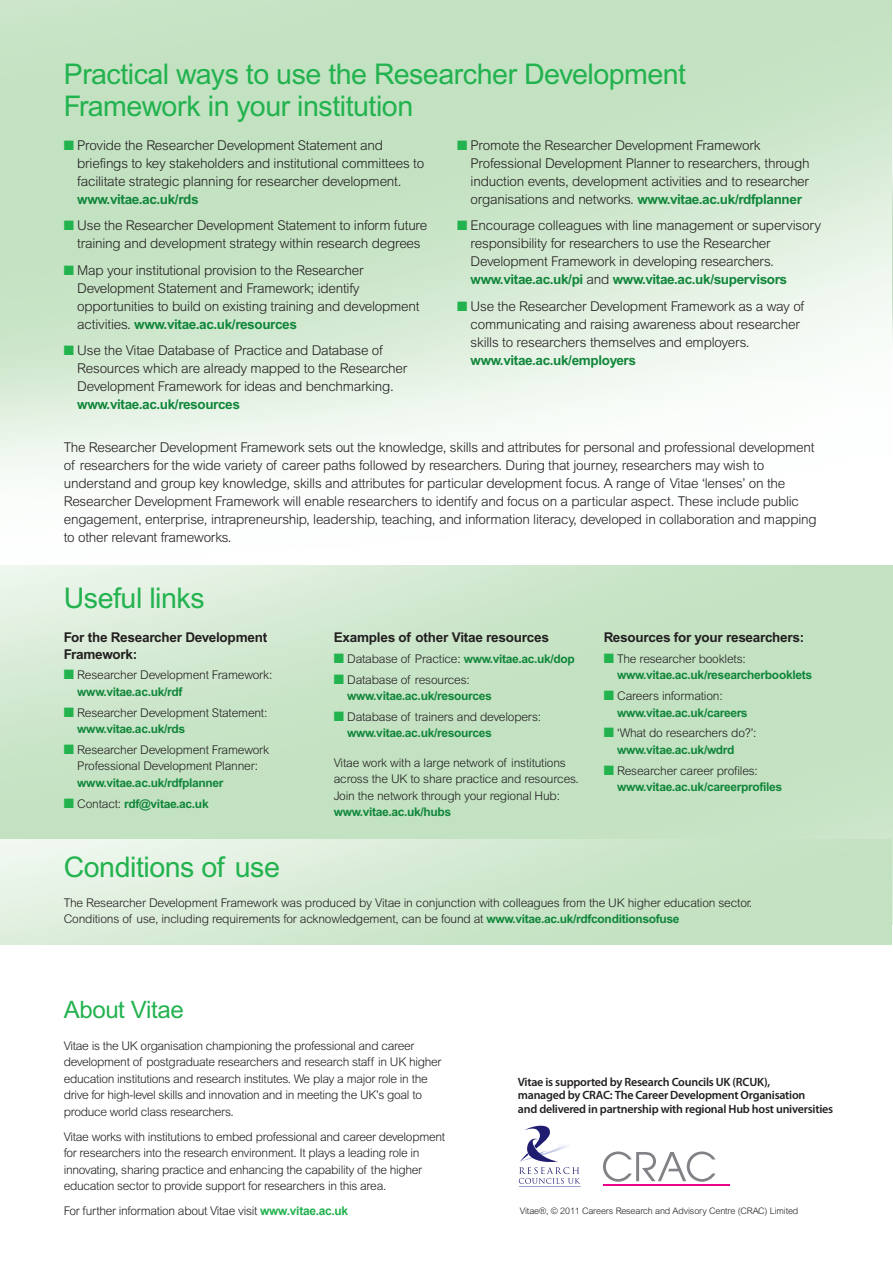
<style>
.page{position:relative;width:893px;height:1263px;background:#fff}
.page>*{position:absolute;margin:0;border:0;box-sizing:border-box;transform-origin:0 0}
.t1{font:28.5px/31.5px "Arial";letter-spacing:-.015em;color:#22b24e}
.t2{font:24px "Arial";letter-spacing:-.015em;color:#22b24e}
.t3{font:300 13.5px/18px "Arial";letter-spacing:-.015em;color:#231f20}
.t4{font:700 13.5px/16.5px "Arial";letter-spacing:-.015em;color:#231f20}
.t5{font:700 13.5px "Arial";letter-spacing:-.025em;color:#10863a}
.t6{font:300 12px/16.5px "Arial";letter-spacing:-.025em;color:#231f20}
.t7{font:700 12px/16.5px "Arial";letter-spacing:-.025em;color:#10863a}
.t8{font:600 12px/13.5px "Myriad Pro";letter-spacing:-.02em;color:#231f20}
.t9{font:300 9px "Arial";letter-spacing:-.015em;color:#231f20}
.s1{color:#22b24e}
.s2{font-weight:700;color:#10863a}
.s3{font-weight:300;color:#231f20}
.s4{font-weight:700;color:#22b24e}
</style>
<div class="page">
<img style="left:892px;top:169px;width:1px;height:171px">
<hr style="left:519px;top:1186px;width:61px;height:1px;background:#838fc7">
<svg style="left:519px;top:1126px;width:61px;height:58px"></svg>
<hr style="left:603px;top:1185px;width:126px;height:1px;background:#ed028c">
<svg style="left:603px;top:1151px;width:112px;height:31px"></svg>
<img style="left:0;top:840px;width:892px;height:105px">
<h1 class="t1" style="left:64px;top:61px;width:624px">Practical ways to use the Researcher Development<br>Framework in your institution</h1>
<p class="t3" style="left:77px;top:137px;width:348px;text-indent:-13px"><span class="s1">■</span> Provide the Researcher Development Statement and briefings to key stakeholders and institutional committees to facilitate strategic planning for researcher development.</p>
<p class="t5" style="left:77px;top:194px;width:123px">www.vitae.ac.uk/rds</p>
<p class="t3" style="left:64px;top:218px;width:365px;text-align:center"><span class="s1">■</span> Use the Researcher Development Statement to inform future training and development strategy within research degrees</p>
<p class="t3" style="left:77px;top:262px;width:344px;text-indent:-13px"><span class="s1">■</span> Map your institutional provision to the Researcher Development Statement and Framework; identify opportunities to build on existing training and development activities. <span class="s2">www.vitae.ac.uk/resources</span></p>
<p class="t3" style="left:77px;top:343px;width:332px;text-indent:-14px"><span class="s1">■</span> Use the Vitae Database of Practice and Database of<br>Resources which are already mapped to the Researcher<br>Development Framework for ideas and benchmarking.</p>
<p class="t5" style="left:77px;top:400px;width:164px">www.vitae.ac.uk/resources</p>
<p class="t3" style="left:471px;top:137px;width:341px;text-indent:-14px"><span class="s1">■</span> Promote the Researcher Development Framework Professional Development Planner to researchers, through induction events, development activities and to researcher organisations and networks. <span class="s2">www.vitae.ac.uk/rdfplanner</span></p>
<p class="t3" style="left:471px;top:218px;width:352px;text-indent:-14px"><span class="s1">■</span> Encourage colleagues with line management or supervisory responsibility for researchers to use the Researcher Development Framework in developing researchers. <span class="s2">www.vitae.ac.uk/pi</span> and <span class="s2">www.vitae.ac.uk/supervisors</span></p>
<p class="t3" style="left:471px;top:298px;width:335px;text-indent:-14px"><span class="s1">■</span> Use the Researcher Development Framework as a way of communicating and raising awareness about researcher skills to researchers themselves and employers.</p>
<p class="t5" style="left:471px;top:355px;width:167px">www.vitae.ac.uk/employers</p>
<p class="t3" style="left:64px;top:439px;width:754px">The Researcher Development Framework sets out the knowledge, skills and attributes for personal and professional development of researchers for the wide variety of career paths followed by researchers. During that journey, researchers may wish to understand and group key knowledge, skills and attributes for particular development focus. A range of Vitae ‘lenses’ on the Researcher Development Framework will enable researchers to identify and focus on a particular aspect. These include public engagement, enterprise, intrapreneurship, leadership, teaching, and information literacy, developed in collaboration and mapping to other relevant frameworks.</p>
<h1 class="t1" style="left:64px;top:585px;width:142px">Useful links</h1>
<p class="t4" style="left:64px;top:630px;width:205px">For the Researcher Development<br>Framework:</p>
<p class="t6" style="left:77px;top:668px;width:197px;text-indent:-14px"><span class="s1">■</span> Researcher Development Framework: <span class="s2">www.vitae.ac.uk/rdf</span></p>
<p class="t6" style="left:77px;top:705px;width:192px;text-indent:-14px"><span class="s1">■</span> Researcher Development Statement: <span class="s2">www.vitae.ac.uk/rds</span></p>
<p class="t6" style="left:64px;top:742px;width:207px;text-align:center"><span class="s1">■</span> Researcher Development Framework<br>Professional Development Planner:</p>
<p class="t7" style="left:77px;top:775px;width:148px">www.vitae.ac.uk/rdfplanner</p>
<p class="t7" style="left:64px;top:796px;width:146px"><span class="s1">■</span> <span class="s3">Contact:</span> rdf@vitae.ac.uk</p>
<p class="t4" style="left:334px;top:630px;width:217px">Examples of other Vitae resources</p>
<p class="t6" style="left:334px;top:651px;width:243px"><span class="s1">■</span> Database of Practice: <span class="s2">www.vitae.ac.uk/dop</span></p>
<p class="t7" style="left:347px;top:672px;width:146px;text-indent:-14px"><span class="s1">■</span> <span class="s3">Database of resources: </span>www.vitae.ac.uk/resources</p>
<p class="t6" style="left:347px;top:709px;width:196px;text-indent:-14px"><span class="s1">■</span> Database of trainers and developers: <span class="s2">www.vitae.ac.uk/resources</span></p>
<p class="t6" style="left:334px;top:755px;width:247px">Vitae work with a large network of institutions across the UK to share practice and resources.<br>Join the network through your regional Hub:</p>
<p class="t7" style="left:334px;top:805px;width:119px">www.vitae.ac.uk/hubs</p>
<p class="t4" style="left:604px;top:630px;width:202px">Resources for your researchers:</p>
<p class="t7" style="left:617px;top:651px;width:196px;text-indent:-14px"><span class="s1">■</span> <span class="s3">The researcher booklets: </span>www.vitae.ac.uk/researcherbooklets</p>
<p class="t7" style="left:617px;top:689px;width:132px;text-indent:-14px"><span class="s1">■</span> <span class="s3">Careers information: </span>www.vitae.ac.uk/careers</p>
<p class="t6" style="left:617px;top:726px;width:141px;text-indent:-14px"><span class="s1">■</span> ‘What do researchers do?’: <span class="s2">www.vitae.ac.uk/wdrd</span></p>
<p class="t7" style="left:617px;top:763px;width:167px;text-indent:-14px"><span class="s1">■</span> <span class="s3">Researcher career profiles: </span>www.vitae.ac.uk/careerprofiles</p>
<h1 class="t1" style="left:64px;top:854px;width:218px">Conditions of use</h1>
<p class="t6" style="left:64px;top:895px;width:690px">The Researcher Development Framework was produced by Vitae in conjunction with colleagues from the UK higher education sector.<br>Conditions of use, including requirements for acknowledgement, can be found at <span class="s2">www.vitae.ac.uk/rdfconditionsofuse</span></p>
<h2 class="t2" style="left:64px;top:1001px;width:122px">About Vitae</h2>
<p class="t6" style="left:64px;top:1038px;width:379px">Vitae is the UK organisation championing the professional and career development of postgraduate researchers and research staff in UK higher education institutions and research institutes. We play a major role in the drive for high-level skills and innovation and in meeting the UK’s goal to produce world class researchers.</p>
<p class="t6" style="left:64px;top:1129px;width:383px">Vitae works with institutions to embed professional and career development for researchers into the research environment. It plays a leading role in innovating, sharing practice and enhancing the capability of the higher education sector to provide support for researchers in this area.</p>
<p class="t6" style="left:64px;top:1204px;width:286px">For further information about Vitae visit <span class="s4">www.vitae.ac.uk</span></p>
<p class="t8" style="left:518px;top:1076px;width:317px">Vitae is supported by Research Councils UK (RCUK),<br>managed by CRAC: The Career Development Organisation<br>and delivered in partnership with regional Hub host universities</p>
<p class="t9" style="left:520px;top:1208px;width:280px">Vitae®, © 2011 Careers Research and Advisory Centre (CRAC) Limited</p>
</div>
